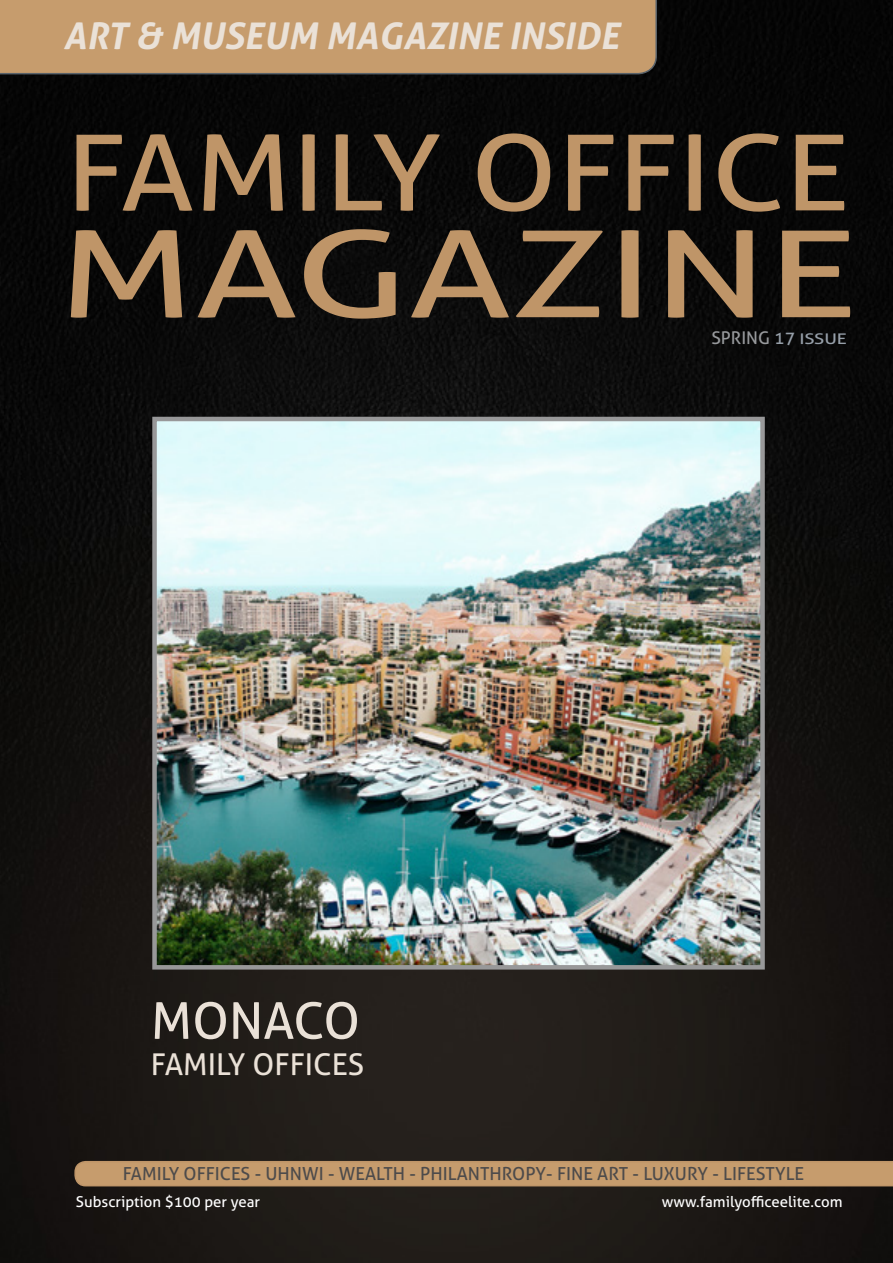
<style>
.page{position:relative;width:893px;height:1263px;background:#fff}
.page>*{position:absolute;margin:0;border:0;box-sizing:border-box;transform-origin:0 0}
.t1{font:120.45px "Aller";color:#bf9568;scale:1.39 1}
.t2{font:105.15px "Aller";color:#bf9568;scale:1.14 1}
.t3{font:50.55px "Aller";color:#eae1d7}
.t4{font:italic 700 36.75px "Aller";color:#eae1d7}
.t5{font:30px "Aller";color:#eae1d7}
.t6{font:18px "Aller";color:#4d4b4b}
.t7{font:17.55px "Aller";color:#97999c}
.t8{font:15px "Aller";color:#fff}
.s1{color:#969fa9}
.s2{font-size:14.7px;color:#969fa9}
</style>
<div class="page">
<img style="left:0;top:0;width:893px;height:1263px">
<img style="left:157px;top:422px;width:603px;height:542px">
<div style="left:152px;top:417px;width:613px;height:552px;border:4px solid #989899"></div>
<div style="left:74px;top:1161px;width:819px;height:25px;background:#c69c6d"></div>
<div style="left:0;top:0;width:657px;height:74px;background:#c69c6d"></div>
<h3 class="t4" style="left:63px;top:13px;width:558px">ART &amp; MUSEUM MAGAZINE INSIDE</h3>
<h2 class="t2" style="left:66px;top:109px;width:689px">FAMILY OFFICE</h2>
<h1 class="t1" style="left:58px;top:201px;width:576px">MAGAZINE</h1>
<p class="t7" style="left:711px;top:327px;width:137px">SPRING <span class="s1">17</span> <span class="s2">ISSUE</span></p>
<h3 class="t3" style="left:151px;top:990px;width:211px">MONACO</h3>
<h3 class="t5" style="left:151px;top:1046px;width:215px">FAMILY OFFICES</h3>
<p class="t6" style="left:123px;top:1162px;width:683px">FAMILY OFFICES - UHNWI - WEALTH - PHILANTHROPY- FINE ART - LUXURY - LIFESTYLE</p>
<p class="t8" style="left:76px;top:1192px;width:186px">Subscription $100 per year</p>
<p class="t8" style="left:662px;top:1192px;width:182px">www.familyofficeelite.com</p>
</div>
